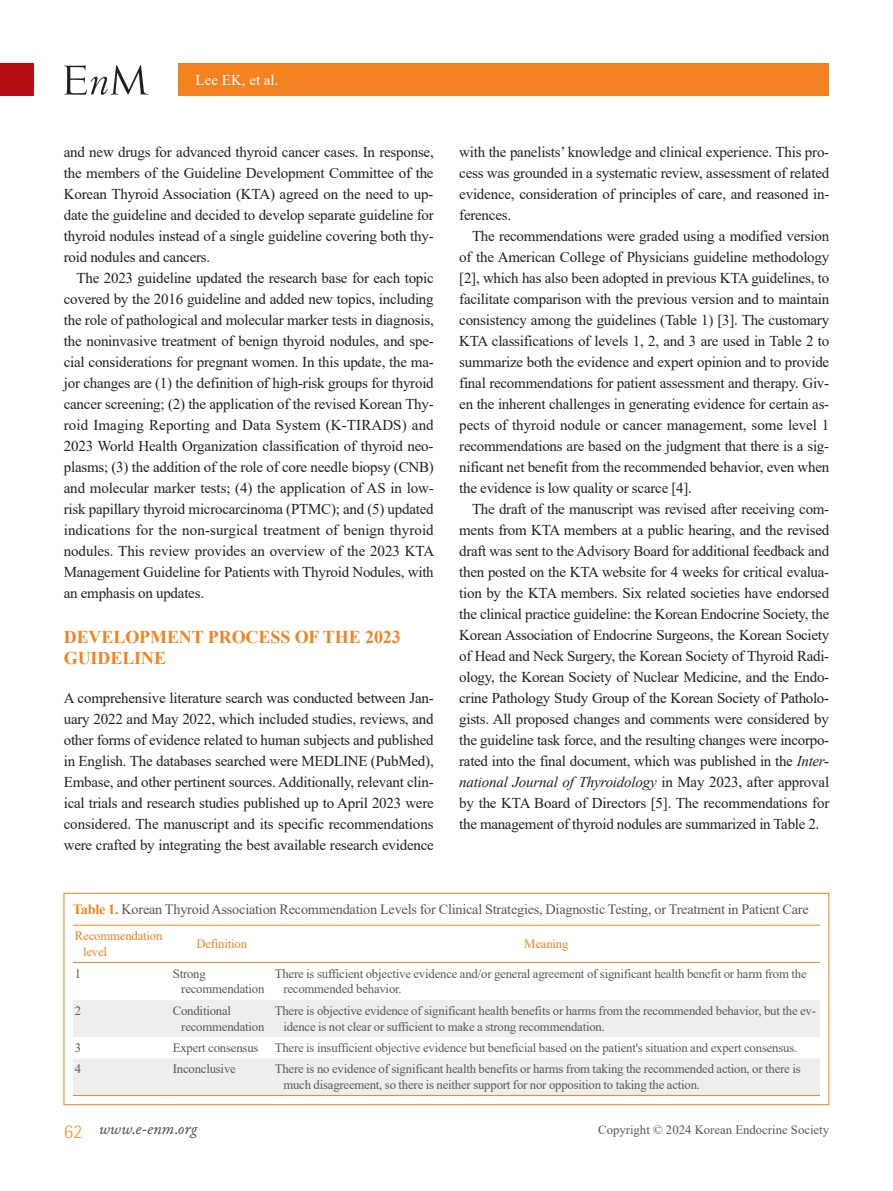
<style>
.page{position:relative;width:893px;height:1191px;background:#fff}
.page>*{position:absolute;margin:0;border:0;box-sizing:border-box;transform-origin:0 0}
.t1{font:700 18px/21px "Times New Roman";letter-spacing:-.005em;color:#f58220}
.t2{font:16.5px "Garamond Premr Pro It Capt";color:#57585a}
.t3{font:15px/21px "Times New Roman";letter-spacing:-.015em;color:#231f20;text-align:justify}
.t4{font:15px "Times New Roman";color:#fff}
.t5{font:14.25px "Times New Roman";letter-spacing:-.015em;color:#57585a}
.t6{font:12.75px/15.9px "Times New Roman";letter-spacing:-.015em;color:#57585a}
.t7{font:12.75px/15.9px "Times New Roman";letter-spacing:-.015em;color:#f58220}
.s1{font-style:italic}
.s2{font-weight:700;color:#f58220}
.s3{font-family:"Rotis Semi Sans Std";font-weight:300;font-size:19.5px;color:#f79848}
</style>
<div class="page">
<div style="left:0;top:64px;width:34px;height:32px;background:#b50e16"></div>
<div style="left:179px;top:64px;width:650px;height:32px;background:#f58220"></div>
<svg style="left:64px;top:65px;width:85px;height:30px"></svg>
<svg style="left:73px;top:1000px;width:747px;height:95px;fill:#eeeeef"></svg>
<hr style="left:73px;top:925px;width:98px;height:1px;background:#f58220">
<hr style="left:171px;top:925px;width:102px;height:1px;background:#f58220">
<hr style="left:273px;top:925px;width:547px;height:1px;background:#f58220">
<hr style="left:73px;top:962px;width:98px;height:1px;background:#f58220">
<hr style="left:171px;top:962px;width:102px;height:1px;background:#f58220">
<hr style="left:273px;top:962px;width:547px;height:1px;background:#f58220">
<hr style="left:73px;top:1095px;width:98px;height:1px;background:#f58220">
<hr style="left:171px;top:1095px;width:102px;height:1px;background:#f58220">
<hr style="left:273px;top:1095px;width:547px;height:1px;background:#f58220">
<div style="left:64px;top:893px;width:765px;height:212px;border:1px solid #f58220"></div>
<p class="t4" style="left:196px;top:69px;width:84px">Lee EK, et al.</p>
<p class="t3" style="left:64px;top:141px;width:372px">and new drugs for advanced thyroid cancer cases. In response, the members of the Guideline Development Committee of the Korean Thyroid Association (KTA) agreed on the need to up&shy;date the guideline and decided to develop separate guideline for thyroid nodules instead of a single guideline covering both thy&shy;roid nodules and cancers.</p>
<p class="t3" style="left:64px;top:267px;width:372px;text-indent:13px">The 2023 guideline updated the research base for each topic covered by the 2016 guideline and added new topics, including the role of pathological and molecular marker tests in diagnosis, the noninvasive treatment of benign thyroid nodules, and spe&shy;cial considerations for pregnant women. In this update, the ma&shy;jor changes are (1) the definition of high-risk groups for thyroid cancer screening; (2) the application of the revised Korean Thy&shy;roid Imaging Reporting and Data System (K-TIRADS) and 2023 World Health Organization classification of thyroid neo&shy;plasms; (3) the addition of the role of core needle biopsy (CNB) and molecular marker tests; (4) the application of AS in low&shy;risk papillary thyroid microcarcinoma (PTMC); and (5) updated indications for the non-surgical treatment of benign thyroid nodules. This review provides an overview of the 2023 KTA Management Guideline for Patients with Thyroid Nodules, with an emphasis on updates.</p>
<p class="t1" style="left:64px;top:625px;width:339px">DEVELOPMENT PROCESS OF THE 2023<br>GUIDELINE</p>
<p class="t3" style="left:64px;top:687px;width:372px">A comprehensive literature search was conducted between Jan&shy;uary 2022 and May 2022, which included studies, reviews, and other forms of evidence related to human subjects and published in English. The databases searched were MEDLINE (PubMed), Embase, and other pertinent sources. Additionally, relevant clin&shy;ical trials and research studies published up to April 2023 were considered. The manuscript and its specific recommendations were crafted by integrating the best available research evidence</p>
<p class="t3" style="left:459px;top:141px;width:372px">with the panelists’ knowledge and clinical experience. This pro&shy;cess was grounded in a systematic review, assessment of related evidence, consideration of principles of care, and reasoned in&shy;ferences.</p>
<p class="t3" style="left:459px;top:225px;width:372px;text-indent:13px">The recommendations were graded using a modified version of the American College of Physicians guideline methodology [2], which has also been adopted in previous KTA guidelines, to facilitate comparison with the previous version and to maintain consistency among the guidelines (Table 1) [3]. The customary KTA classifications of levels 1, 2, and 3 are used in Table 2 to summarize both the evidence and expert opinion and to provide final recommendations for patient assessment and therapy. Giv&shy;en the inherent challenges in generating evidence for certain as&shy;pects of thyroid nodule or cancer management, some level 1 recommendations are based on the judgment that there is a sig&shy;nificant net benefit from the recommended behavior, even when the evidence is low quality or scarce [4].</p>
<p class="t3" style="left:459px;top:498px;width:372px;text-indent:13px">The draft of the manuscript was revised after receiving com&shy;ments from KTA members at a public hearing, and the revised draft was sent to the Advisory Board for additional feedback and then posted on the KTA website for 4 weeks for critical evalua&shy;tion by the KTA members. Six related societies have endorsed the clinical practice guideline: the Korean Endocrine Society, the Korean Association of Endocrine Surgeons, the Korean Society of Head and Neck Surgery, the Korean Society of Thyroid Radi&shy;ology, the Korean Society of Nuclear Medicine, and the Endo&shy;crine Pathology Study Group of the Korean Society of Patholo&shy;gists. All proposed changes and comments were considered by the guideline task force, and the resulting changes were incorpo&shy;rated into the final document, which was published in the <span class="s1">Inter&shy;national Journal of Thyroidology</span> in May 2023, after approval by the KTA Board of Directors [5]. The recommendations for the management of thyroid nodules are summarized in Table 2.</p>
<p class="t5" style="left:73px;top:899px;width:737px"><span class="s2">Table 1.</span> Korean Thyroid Association Recommendation Levels for Clinical Strategies, Diagnostic Testing, or Treatment in Patient Care</p>
<p class="t7" style="left:83px;top:927px;width:81px;text-indent:-8px">Recommendation level</p>
<p class="t7" style="left:196px;top:935px;width:52px">Definition</p>
<p class="t7" style="left:524px;top:935px;width:46px">Meaning</p>
<p class="t6" style="left:75px;top:965px;width:8px">1</p>
<p class="t6" style="left:181px;top:965px;width:85px;text-indent:-9px">Strong recommendation</p>
<p class="t6" style="left:283px;top:965px;width:525px;text-indent:-9px">There is sufficient objective evidence and/or general agreement of significant health benefit or harm from the recommended behavior.</p>
<p class="t6" style="left:75px;top:1002px;width:8px">2</p>
<p class="t6" style="left:181px;top:1002px;width:85px;text-indent:-9px">Conditional recommendation</p>
<p class="t6" style="left:283px;top:1002px;width:534px;text-indent:-9px">There is objective evidence of significant health benefits or harms from the recommended behavior, but the ev&shy;idence is not clear or sufficient to make a strong recommendation.</p>
<p class="t6" style="left:75px;top:1039px;width:8px">3</p>
<p class="t6" style="left:173px;top:1039px;width:87px">Expert consensus</p>
<p class="t6" style="left:275px;top:1039px;width:524px">There is insufficient objective evidence but beneficial based on the patient's situation and expert consensus.</p>
<p class="t6" style="left:75px;top:1060px;width:8px">4</p>
<p class="t6" style="left:173px;top:1060px;width:65px">Inconclusive</p>
<p class="t6" style="left:283px;top:1060px;width:519px;text-indent:-9px">There is no evidence of significant health benefits or harms from taking the recommended action, or there is much disagreement, so there is neither support for nor opposition to taking the action.</p>
<p class="t2" style="left:64px;top:1118px;width:135px"><span class="s3">62</span> www.e-enm.org</p>
<p class="t6" style="left:598px;top:1120px;width:233px">Copyright © 2024 Korean Endocrine Society</p>
</div>
